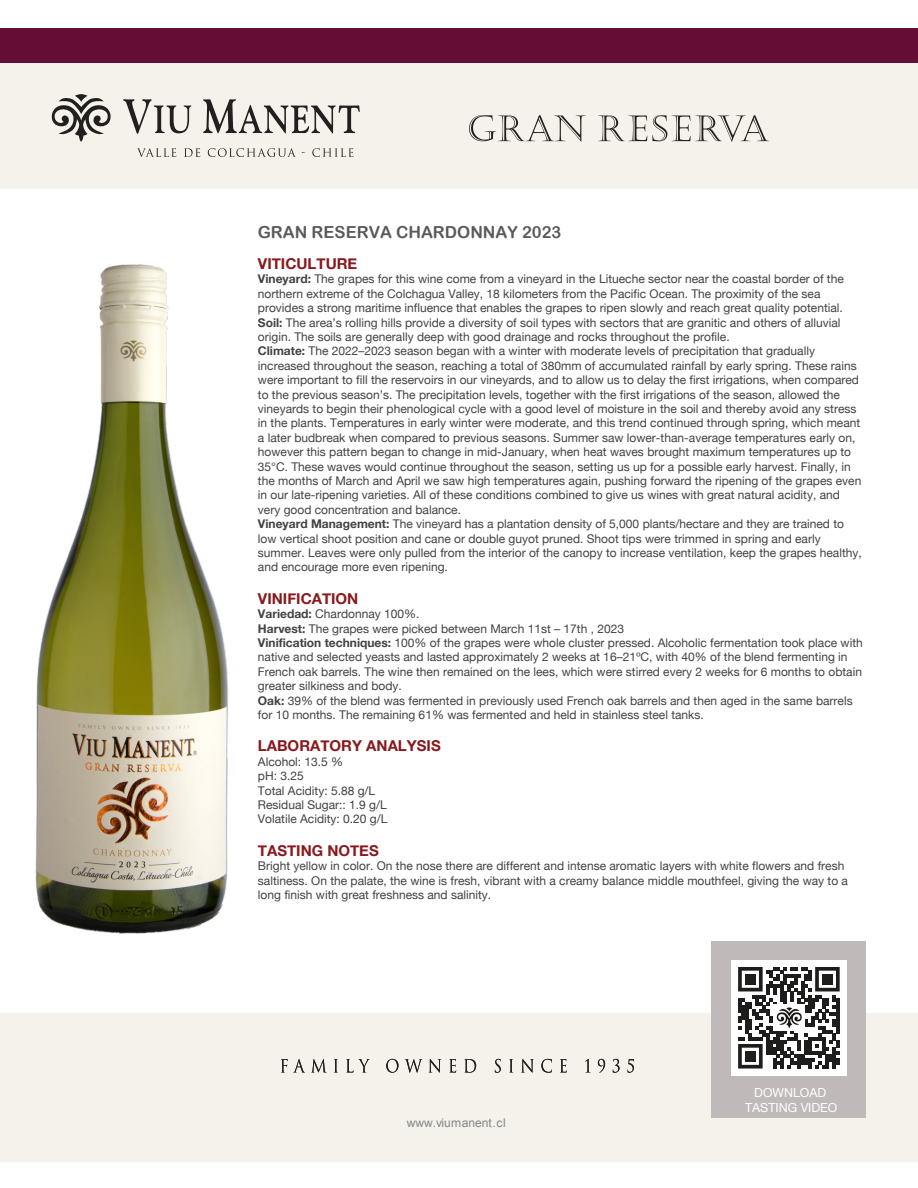
<style>
.page{position:relative;width:918px;height:1188px;background:#fff}
.page>*{position:absolute;margin:0;border:0;box-sizing:border-box;transform-origin:0 0}
.t1{font:16.65px "Arial Rounded MT Bold";color:#595a5c}
.t2{font:700 15px "Helvetica Neue";color:#89191d}
.t3{font:12.45px/15px "Helvetica Neue";color:#fff;text-align:center}
.t4{font:12px/14.4px "Helvetica Neue";color:#434142}
.t5{font:12px "Arial";color:#86868a}
.s1{font-weight:700}
</style>
<div class="page">
<div style="left:0;top:28px;width:918px;height:36px;background:#650e35"></div>
<div style="left:0;top:64px;width:918px;height:125px;background:#f4f2ea"></div>
<div style="left:0;top:1013px;width:918px;height:148px;background:#f4f2ea"></div>
<svg style="left:51px;top:94px;width:60px;height:48px"></svg>
<svg style="left:123px;top:99px;width:68px;height:35px"></svg>
<svg style="left:203px;top:99px;width:157px;height:34px"></svg>
<svg style="left:137px;top:148px;width:39px;height:9px"></svg>
<svg style="left:184px;top:148px;width:16px;height:9px"></svg>
<svg style="left:208px;top:148px;width:88px;height:9px"></svg>
<svg style="left:312px;top:148px;width:41px;height:9px"></svg>
<svg style="left:281px;top:1059px;width:23px;height:13px"></svg>
<svg style="left:312px;top:1059px;width:14px;height:13px"></svg>
<svg style="left:334px;top:1059px;width:4px;height:13px"></svg>
<svg style="left:346px;top:1059px;width:24px;height:14px"></svg>
<svg style="left:386px;top:1059px;width:12px;height:14px"></svg>
<svg style="left:405px;top:1059px;width:17px;height:14px"></svg>
<svg style="left:429px;top:1059px;width:12px;height:14px"></svg>
<svg style="left:449px;top:1059px;width:7px;height:14px"></svg>
<svg style="left:464px;top:1059px;width:12px;height:14px"></svg>
<svg style="left:495px;top:1059px;width:6px;height:14px"></svg>
<svg style="left:509px;top:1059px;width:4px;height:13px"></svg>
<svg style="left:521px;top:1059px;width:13px;height:14px"></svg>
<svg style="left:541px;top:1059px;width:11px;height:14px"></svg>
<svg style="left:560px;top:1059px;width:7px;height:14px"></svg>
<svg style="left:585px;top:1059px;width:4px;height:13px"></svg>
<svg style="left:598px;top:1059px;width:7px;height:14px"></svg>
<svg style="left:613px;top:1059px;width:7px;height:14px"></svg>
<svg style="left:628px;top:1059px;width:6px;height:14px"></svg>
<svg style="left:469px;top:115px;width:117px;height:27px"></svg>
<svg style="left:598px;top:115px;width:171px;height:27px"></svg>
<div style="left:712px;top:941px;width:154px;height:176px;background:#c0b9b9"></div>
<div style="left:731px;top:960px;width:116px;height:116px;background:#fff"></div>
<svg style="left:738px;top:967px;width:102px;height:102px"></svg>
<div style="left:745px;top:974px;width:11px;height:10px;background:#1d1d1b"></div>
<div style="left:822px;top:974px;width:11px;height:10px;background:#1d1d1b"></div>
<div style="left:745px;top:1051px;width:11px;height:11px;background:#1d1d1b"></div>
<img style="left:773px;top:1005px;width:32px;height:26px">
<img style="left:35px;top:264px;width:194px;height:670px">
<h1 class="t1" style="left:258px;top:223px;width:305px">GRAN RESERVA CHARDONNAY 2023</h1>
<p class="t2" style="left:258px;top:252px;width:101px">VITICULTURE</p>
<p class="t4" style="left:258px;top:273px;width:605px"><span class="s1">Vineyard:</span> The grapes for this wine come from a vineyard in the Litueche sector near the coastal border of the northern extreme of the Colchagua Valley, 18 kilometers from the Pacific Ocean. The proximity of the sea provides a strong maritime influence that enables the grapes to ripen slowly and reach great quality potential.<br><span class="s1">Soil:</span> The area’s rolling hills provide a diversity of soil types with sectors that are granitic and others of alluvial origin. The soils are generally deep with good drainage and rocks throughout the profile.<br><span class="s1">Climate:</span> The 2022–2023 season began with a winter with moderate levels of precipitation that gradually increased throughout the season, reaching a total of 380mm of accumulated rainfall by early spring. These rains were important to fill the reservoirs in our vineyards, and to allow us to delay the first irrigations, when compared to the previous season’s. The precipitation levels, together with the first irrigations of the season, allowed the vineyards to begin their phenological cycle with a good level of moisture in the soil and thereby avoid any stress in the plants. Temperatures in early winter were moderate, and this trend continued through spring, which meant a later budbreak when compared to previous seasons. Summer saw lower-than-average temperatures early on, however this pattern began to change in mid-January, when heat waves brought maximum temperatures up to 35°C. These waves would continue throughout the season, setting us up for a possible early harvest. Finally, in the months of March and April we saw high temperatures again, pushing forward the ripening of the grapes even in our late-ripening varieties. All of these conditions combined to give us wines with great natural acidity, and very good concentration and balance.<br><span class="s1">Vineyard Management:</span> The vineyard has a plantation density of 5,000 plants/hectare and they are trained to low vertical shoot position and cane or double guyot pruned. Shoot tips were trimmed in spring and early summer. Leaves were only pulled from the interior of the canopy to increase ventilation, keep the grapes healthy, and encourage more even ripening.</p>
<p class="t2" style="left:258px;top:587px;width:102px">VINIFICATION</p>
<p class="t4" style="left:258px;top:607px;width:606px"><span class="s1">Variedad:</span> Chardonnay 100%.<br><span class="s1">Harvest:</span> The grapes were picked between March 11st – 17th , 2023<br><span class="s1">Vinification techniques:</span> 100% of the grapes were whole cluster pressed. Alcoholic fermentation took place with native and selected yeasts and lasted approximately 2 weeks at 16–21ºC, with 40% of the blend fermenting in French oak barrels. The wine then remained on the lees, which were stirred every 2 weeks for 6 months to obtain greater silkiness and body.<br><span class="s1">Oak:</span> 39% of the blend was fermented in previously used French oak barrels and then aged in the same barrels for 10 months. The remaining 61% was fermented and held in stainless steel tanks.</p>
<p class="t2" style="left:258px;top:734px;width:184px">LABORATORY ANALYSIS</p>
<p class="t4" style="left:258px;top:755px;width:131px">Alcohol: 13.5 %<br>pH: 3.25<br>Total Acidity: 5.88 g/L<br>Residual Sugar:: 1.9 g/L<br>Volatile Acidity: 0.20 g/L</p>
<p class="t2" style="left:258px;top:839px;width:122px">TASTING NOTES</p>
<p class="t4" style="left:258px;top:859px;width:592px">Bright yellow in color. On the nose there are different and intense aromatic layers with white flowers and fresh saltiness. On the palate, the wine is fresh, vibrant with a creamy balance middle mouthfeel, giving the way to a long finish with great freshness and salinity.</p>
<p class="t5" style="left:407px;top:1115px;width:101px">www.viumanent.cl</p>
<p class="t3" style="left:745px;top:1085px;width:94px">DOWNLOAD<br>TASTING VIDEO</p>
</div>
